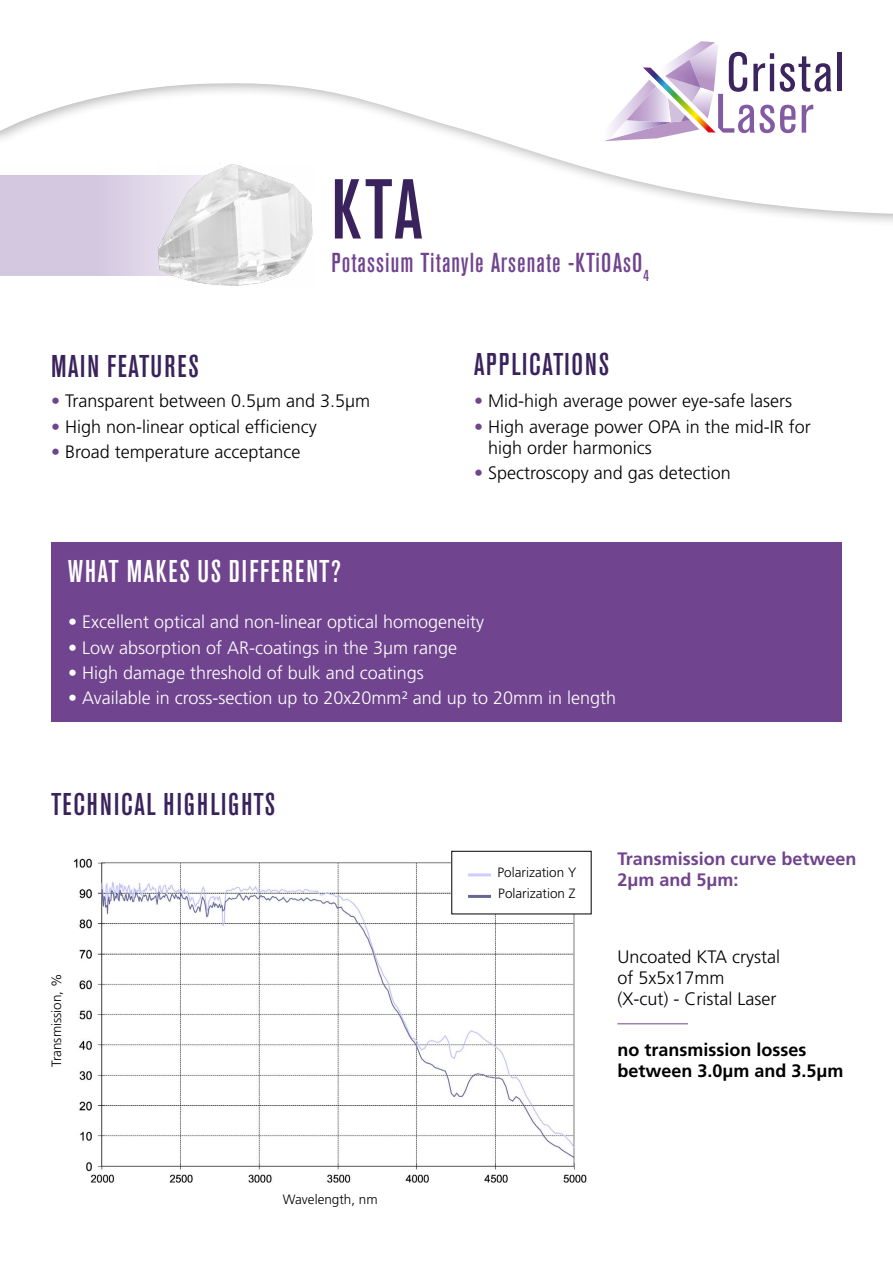
<style>
.page{position:relative;width:893px;height:1263px;background:#fff}
.page>*{position:absolute;margin:0;border:0;box-sizing:border-box;transform-origin:0 0}
.t1{font:500 condensed 84px "Akzidenz Grotesk BQ";color:#3a235c}
.t2{font:500 condensed 31.2px "Akzidenz Grotesk BQ";letter-spacing:.06em;color:#3a235c}
.t3{font:500 condensed 31.2px "Akzidenz Grotesk BQ";letter-spacing:.05em;color:#fff}
.t4{font:500 condensed 27.15px "Akzidenz Grotesk BQ";letter-spacing:.04em;color:#70448e}
.t5{font:300 18px/21px "Frutiger LT Std";color:#000}
.t6{font:300 18px "Frutiger LT Std";color:#fff}
.t7{font:700 18px/21px "Frutiger LT Std";color:#000}
.t8{font:700 18px/21px "Frutiger LT Std";color:#70448e}
.t9{font:300 13.5px/21px "Frutiger LT Std";color:#000}
.s1{color:#70448e}
</style>
<div class="page">
<svg style="left:0;top:83px;width:893px;height:136px"></svg>
<div style="left:0;top:175px;width:287px;height:101px;background:#d4c8e1"></div>
<div style="left:837px;top:52px;width:5px;height:39px;background:#3c245f"></div>
<svg style="left:603px;top:41px;width:229px;height:100px"></svg>
<img style="left:156px;top:164px;width:157px;height:122px">
<div style="left:51px;top:542px;width:791px;height:179px;background:#70448e"></div>
<img style="left:74px;top:851px;width:517px;height:332px">
<div style="left:452px;top:851px;width:139px;height:63px;background:#fff"></div>
<div style="left:452px;top:851px;width:139px;height:63px;border:1px solid #000"></div>
<hr style="left:468px;top:873px;width:23px;height:3px;background:#cecefb">
<hr style="left:468px;top:895px;width:23px;height:3px;background:#676796">
<hr style="left:617px;top:1023px;width:71px;height:1px;background:#70448e">
<h2 class="t2" style="left:51px;top:348px;width:149px">MAIN FEATURES</h2>
<h1 class="t1" style="left:332px;top:162px;width:92px">KTA</h1>
<h3 class="t4" style="left:332px;top:247px;width:319px">Potassium Titanyle Arsenate -KTiOAsO<sub>4</sub></h3>
<h2 class="t2" style="left:474px;top:346px;width:137px">APPLICATIONS</h2>
<p class="t5" style="left:51px;top:391px;width:321px"><span class="s1">•</span> Transparent between 0.5μm and 3.5μm</p>
<p class="t5" style="left:51px;top:416px;width:267px"><span class="s1">•</span> High non-linear optical efficiency</p>
<p class="t5" style="left:51px;top:441px;width:251px"><span class="s1">•</span> Broad temperature acceptance</p>
<p class="t5" style="left:474px;top:391px;width:320px"><span class="s1">•</span> Mid-high average power eye-safe lasers</p>
<p class="t5" style="left:488px;top:416px;width:324px;text-indent:-14px"><span class="s1">•</span> High average power OPA in the mid-IR for high order harmonics</p>
<p class="t5" style="left:474px;top:462px;width:258px"><span class="s1">•</span> Spectroscopy and gas detection</p>
<h2 class="t3" style="left:68px;top:554px;width:274px">WHAT MAKES US DIFFERENT?</h2>
<p class="t6" style="left:68px;top:612px;width:418px">• Excellent optical and non-linear optical homogeneity</p>
<p class="t6" style="left:68px;top:637px;width:391px">• Low absorption of AR-coatings in the 3μm range</p>
<p class="t6" style="left:68px;top:662px;width:357px">• High damage threshold of bulk and coatings</p>
<p class="t6" style="left:68px;top:688px;width:549px">• Available in cross-section up to 20x20mm² and up to 20mm in length</p>
<h2 class="t2" style="left:51px;top:786px;width:226px">TECHNICAL HIGHLIGHTS</h2>
<p class="t9" style="left:46px;top:1067px;width:95px;rotate:-90deg">Transmission, %</p>
<p class="t9" style="left:283px;top:1189px;width:96px">Wavelength, nm</p>
<p class="t9" style="left:497px;top:862px;width:80px">Polarization Y<br>Polarization Z</p>
<p class="t8" style="left:617px;top:848px;width:241px">Transmission curve between<br>2μm and 5μm:</p>
<p class="t5" style="left:617px;top:946px;width:164px">Uncoated KTA crystal of 5x5x17mm<br>(X-cut) - Cristal Laser</p>
<p class="t7" style="left:617px;top:1040px;width:228px">no transmission losses between 3.0μm and 3.5μm</p>
</div>
